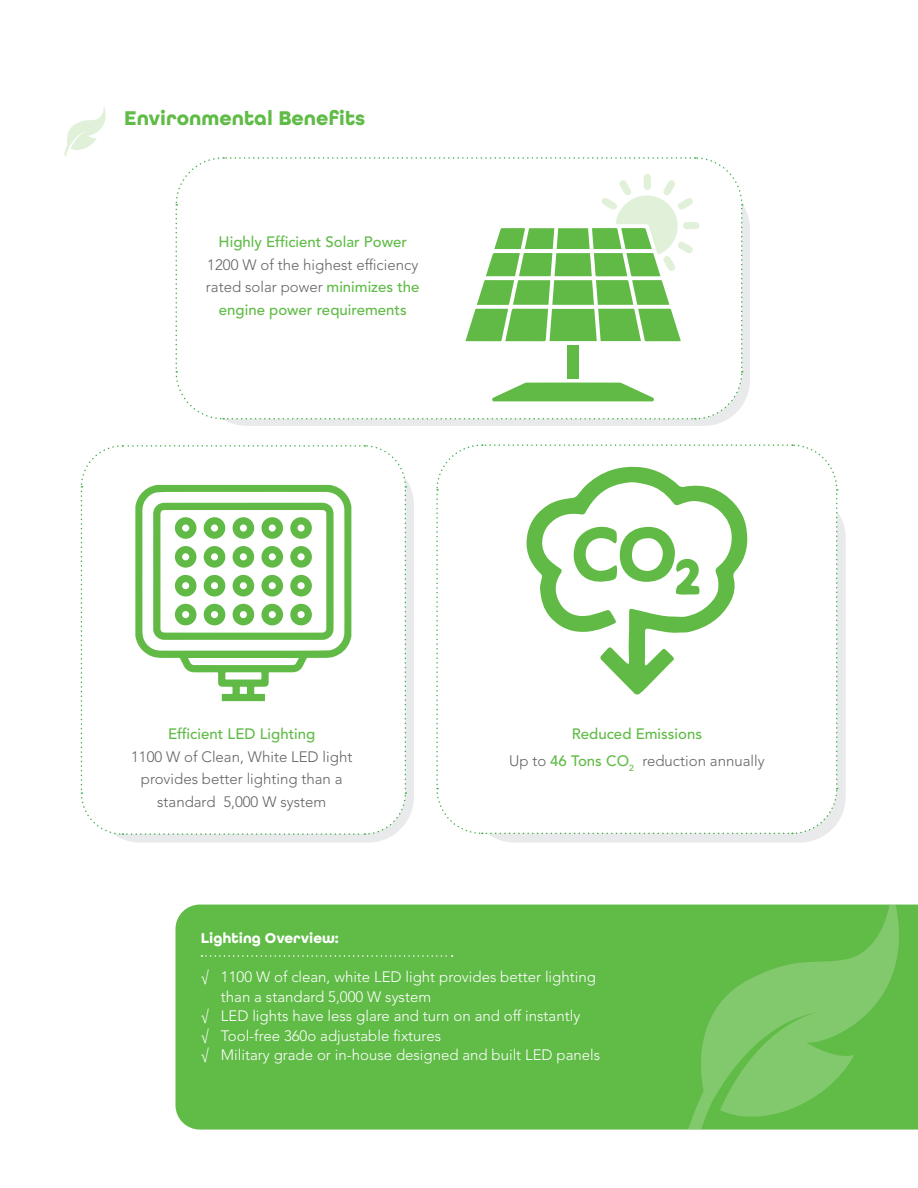
<style>
.page{position:relative;width:918px;height:1188px;background:#fff}
.page>*{position:absolute;margin:0;border:0;box-sizing:border-box;transform-origin:0 0}
.t1{font:700 21px "All Round Gothic";color:#60bb47}
.t2{font:300 15px/19.5px "Avenir LT Std";color:#fff}
.t3{font:300 15px/22.5px "Avenir LT Std";color:#636366;text-align:center}
.t4{font:500 15px "Avenir LT Std";color:#60bb47}
.t5{font:700 15px "All Round Gothic";color:#fff}
.s1{font-weight:500;color:#60bb47}
</style>
<div class="page">
<div style="left:94px;top:459px;width:320px;height:384px;background:#e9eaeb;border-radius:46px"></div>
<div style="left:201px;top:183px;width:549px;height:243px;background:#e9eaeb;border-radius:46px"></div>
<div style="left:469px;top:492px;width:377px;height:351px;background:#e9eaeb;border-radius:46px"></div>
<div style="left:175px;top:905px;width:743px;height:225px;background:#60bb47"></div>
<svg style="left:685px;top:905px;width:215px;height:225px;background:#6fc157"></svg>
<svg style="left:64px;top:106px;width:42px;height:51px"></svg>
<svg style="left:201px;top:955px;width:252px;height:2px"></svg>
<svg style="left:436px;top:444px;width:402px;height:391px"></svg>
<svg style="left:175px;top:157px;width:568px;height:263px;background:#e8f5e4"></svg>
<svg style="left:80px;top:445px;width:327px;height:391px;background:#e8f4e4"></svg>
<p class="t1" style="left:124px;top:105px;width:243px">Environmental Benefits</p>
<p class="t4" style="left:219px;top:234px;width:190px">Highly Efficient Solar Power</p>
<p class="t3" style="left:206px;top:254px;width:215px">1200 W of the highest efficiency rated solar power <span class="s1">minimizes the engine power requirements</span></p>
<p class="t4" style="left:168px;top:726px;width:149px">Efficient LED Lighting</p>
<p class="t3" style="left:131px;top:746px;width:223px">1100 W of Clean, White LED light provides better lighting than a standard 5,000 W system</p>
<p class="t4" style="left:572px;top:726px;width:132px">Reduced Emissions</p>
<p class="t3" style="left:509px;top:749px;width:257px">Up to <span class="s1">46 Tons CO</span><sub>2</sub> reduction annually</p>
<p class="t5" style="left:201px;top:929px;width:140px">Lighting Overview:</p>
<p class="t2" style="left:221px;top:967px;width:376px;text-indent:-20px">√ 1100 W of clean, white LED light provides better lighting than a standard 5,000 W system</p>
<p class="t2" style="left:201px;top:1006px;width:381px">√ LED lights have less glare and turn on and off instantly</p>
<p class="t2" style="left:201px;top:1026px;width:242px">√ Tool-free 360o adjustable fixtures</p>
<p class="t2" style="left:201px;top:1045px;width:401px">√ Military grade or in-house designed and built LED panels</p>
</div>
